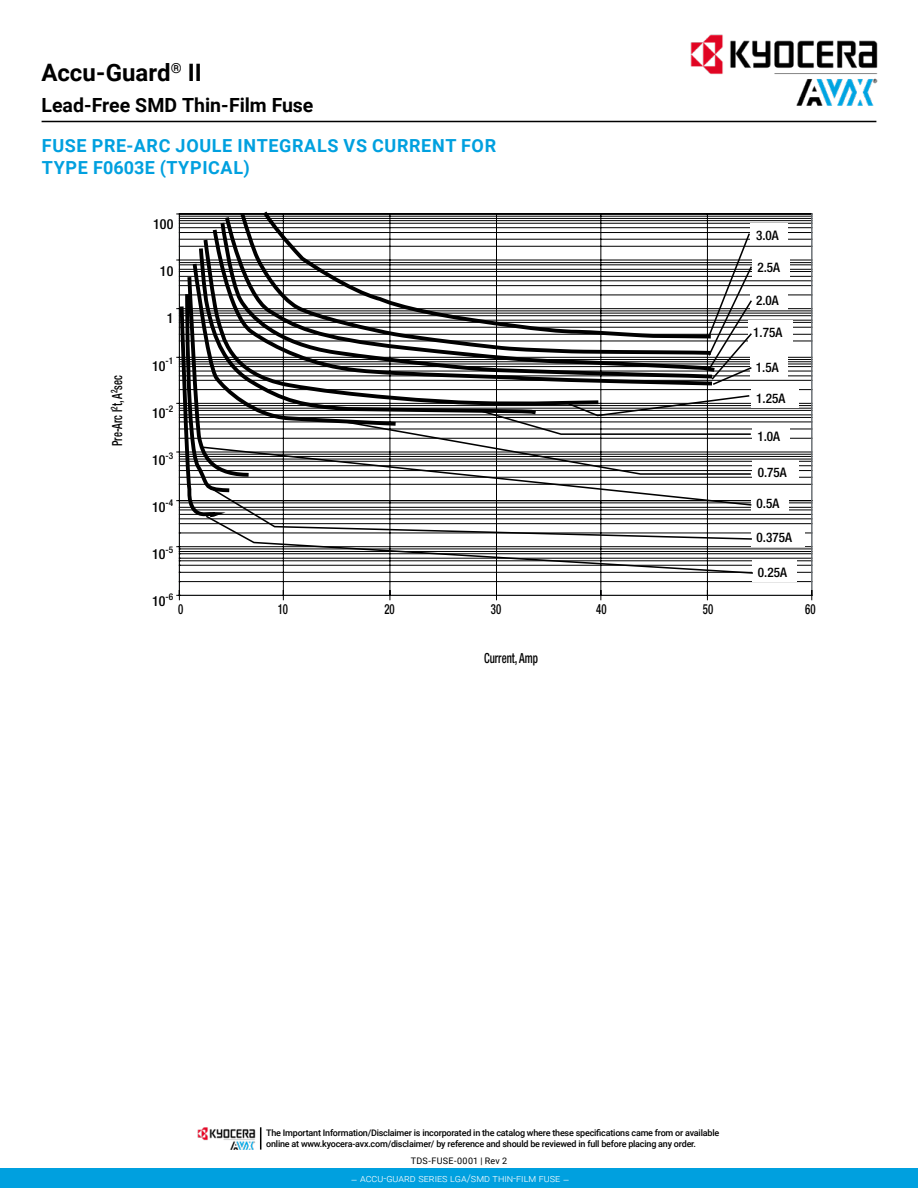
<style>
.page{position:relative;width:918px;height:1188px;background:#fff}
.page>*{position:absolute;margin:0;border:0;box-sizing:border-box;transform-origin:0 0}
.t1{font:700 24px "Roboto";color:#000}
.t2{font:700 19.5px "Roboto";color:#000}
.t3{font:700 18px/21.6px "Roboto";letter-spacing:.035em;color:#00a0df}
.t4{font:500 condensed 13.95px "Helvetica Neue LT Std";color:#000;scale:.78 1}
.t5{font:500 condensed 13.95px "Helvetica Neue LT Std";color:#000}
.t6{font:500 condensed 13.2px "Helvetica Neue LT Std";color:#000}
.t7{font:300 10.5px "Roboto";color:#fff}
.t8{font:500 9px/10.8px "Roboto";letter-spacing:-.025em;color:#000}
.t9{font:9px "Roboto";letter-spacing:.035em;color:#000}
</style>
<div class="page">
<hr style="left:42px;top:121px;width:834px;height:1px;background:#000">
<hr style="left:179px;top:581px;width:633px;height:1px;background:#000">
<hr style="left:179px;top:572px;width:633px;height:1px;background:#000">
<hr style="left:179px;top:565px;width:633px;height:1px;background:#000">
<hr style="left:179px;top:560px;width:633px;height:1px;background:#000">
<hr style="left:179px;top:558px;width:633px;height:1px;background:#000">
<hr style="left:179px;top:553px;width:633px;height:1px;background:#000">
<hr style="left:179px;top:551px;width:633px;height:1px;background:#000">
<hr style="left:179px;top:548px;width:633px;height:1px;background:#000">
<hr style="left:179px;top:533px;width:633px;height:1px;background:#000">
<hr style="left:179px;top:523px;width:633px;height:1px;background:#000">
<hr style="left:179px;top:518px;width:633px;height:1px;background:#000">
<hr style="left:179px;top:514px;width:633px;height:1px;background:#000">
<hr style="left:179px;top:509px;width:633px;height:1px;background:#000">
<hr style="left:179px;top:507px;width:633px;height:1px;background:#000">
<hr style="left:179px;top:502px;width:633px;height:1px;background:#000">
<hr style="left:179px;top:484px;width:633px;height:1px;background:#000">
<hr style="left:179px;top:477px;width:633px;height:1px;background:#000">
<hr style="left:179px;top:470px;width:633px;height:1px;background:#000">
<hr style="left:179px;top:465px;width:633px;height:1px;background:#000">
<hr style="left:179px;top:461px;width:633px;height:1px;background:#000">
<hr style="left:179px;top:459px;width:633px;height:1px;background:#000">
<hr style="left:179px;top:456px;width:633px;height:1px;background:#000">
<hr style="left:179px;top:454px;width:633px;height:1px;background:#000">
<hr style="left:179px;top:438px;width:633px;height:1px;background:#000">
<hr style="left:179px;top:429px;width:633px;height:1px;background:#000">
<hr style="left:179px;top:421px;width:633px;height:1px;background:#000">
<hr style="left:179px;top:417px;width:633px;height:1px;background:#000">
<hr style="left:179px;top:414px;width:633px;height:1px;background:#000">
<hr style="left:179px;top:410px;width:633px;height:1px;background:#000">
<hr style="left:179px;top:408px;width:633px;height:1px;background:#000">
<hr style="left:179px;top:405px;width:633px;height:1px;background:#000">
<hr style="left:179px;top:389px;width:633px;height:1px;background:#000">
<hr style="left:179px;top:380px;width:633px;height:1px;background:#000">
<hr style="left:179px;top:375px;width:633px;height:1px;background:#000">
<hr style="left:179px;top:371px;width:633px;height:1px;background:#000">
<hr style="left:179px;top:366px;width:633px;height:1px;background:#000">
<hr style="left:179px;top:364px;width:633px;height:1px;background:#000">
<hr style="left:179px;top:361px;width:633px;height:1px;background:#000">
<hr style="left:179px;top:359px;width:633px;height:1px;background:#000">
<hr style="left:179px;top:341px;width:633px;height:1px;background:#000">
<hr style="left:179px;top:334px;width:633px;height:1px;background:#000">
<hr style="left:179px;top:327px;width:633px;height:1px;background:#000">
<hr style="left:179px;top:322px;width:633px;height:1px;background:#000">
<hr style="left:179px;top:320px;width:633px;height:1px;background:#000">
<hr style="left:179px;top:315px;width:633px;height:1px;background:#000">
<hr style="left:179px;top:313px;width:633px;height:1px;background:#000">
<hr style="left:179px;top:310px;width:633px;height:1px;background:#000">
<hr style="left:179px;top:294px;width:633px;height:1px;background:#000">
<hr style="left:179px;top:285px;width:633px;height:1px;background:#000">
<hr style="left:179px;top:280px;width:633px;height:1px;background:#000">
<hr style="left:179px;top:276px;width:633px;height:1px;background:#000">
<hr style="left:179px;top:271px;width:633px;height:1px;background:#000">
<hr style="left:179px;top:269px;width:633px;height:1px;background:#000">
<hr style="left:179px;top:264px;width:633px;height:1px;background:#000">
<hr style="left:179px;top:262px;width:633px;height:1px;background:#000">
<hr style="left:179px;top:246px;width:633px;height:1px;background:#000">
<hr style="left:179px;top:239px;width:633px;height:1px;background:#000">
<hr style="left:179px;top:232px;width:633px;height:1px;background:#000">
<hr style="left:179px;top:227px;width:633px;height:1px;background:#000">
<hr style="left:179px;top:223px;width:633px;height:1px;background:#000">
<hr style="left:179px;top:220px;width:633px;height:1px;background:#000">
<hr style="left:179px;top:218px;width:633px;height:1px;background:#000">
<hr style="left:179px;top:216px;width:633px;height:1px;background:#000">
<hr style="left:179px;top:546px;width:633px;height:1px;background:#000">
<hr style="left:179px;top:500px;width:633px;height:1px;background:#000">
<hr style="left:179px;top:452px;width:633px;height:1px;background:#000">
<hr style="left:179px;top:403px;width:633px;height:1px;background:#000">
<hr style="left:179px;top:357px;width:633px;height:1px;background:#000">
<hr style="left:179px;top:308px;width:633px;height:1px;background:#000">
<hr style="left:179px;top:260px;width:633px;height:1px;background:#000">
<hr style="left:283px;top:214px;width:1px;height:381px;background:#000">
<hr style="left:389px;top:214px;width:1px;height:381px;background:#000">
<hr style="left:496px;top:214px;width:1px;height:381px;background:#000">
<hr style="left:600px;top:214px;width:1px;height:381px;background:#000">
<hr style="left:707px;top:214px;width:1px;height:381px;background:#000">
<hr style="left:179px;top:214px;width:633px;height:1px;background:#000">
<hr style="left:811px;top:214px;width:1px;height:381px;background:#889096">
<hr style="left:179px;top:214px;width:1px;height:381px;background:#000">
<svg style="left:177px;top:546px;width:3px;height:20px"></svg>
<hr style="left:179px;top:595px;width:633px;height:1px;background:#000">
<svg style="left:177px;top:591px;width:3px;height:9px"></svg>
<svg style="left:238px;top:211px;width:475px;height:5px"></svg>
<div style="left:751px;top:223px;width:37px;height:22px;background:#fff"></div>
<div style="left:752px;top:255px;width:37px;height:21px;background:#fff"></div>
<div style="left:751px;top:288px;width:37px;height:22px;background:#fff"></div>
<div style="left:748px;top:321px;width:44px;height:21px;background:#fff"></div>
<div style="left:750px;top:355px;width:38px;height:22px;background:#fff"></div>
<div style="left:751px;top:386px;width:47px;height:21px;background:#fff"></div>
<div style="left:752px;top:424px;width:37px;height:21px;background:#fff"></div>
<div style="left:752px;top:461px;width:46px;height:21px;background:#fff"></div>
<div style="left:751px;top:491px;width:38px;height:22px;background:#fff"></div>
<div style="left:751px;top:525px;width:53px;height:21px;background:#fff"></div>
<div style="left:752px;top:560px;width:45px;height:21px;background:#fff"></div>
<svg style="left:201px;top:232px;width:554px;height:343px"></svg>
<svg style="left:178px;top:216px;width:539px;height:315px"></svg>
<img style="left:669px;top:34px;width:209px;height:87px">
<div style="left:0;top:1169px;width:918px;height:19px;background:#00a0df"></div>
<img style="left:198px;top:1127px;width:57px;height:23px">
<svg style="left:260px;top:1127px;width:1px;height:23px"></svg>
<h1 class="t1" style="left:42px;top:55px;width:162px">Accu-Guard<sup>®</sup> II</h1>
<h2 class="t2" style="left:42px;top:92px;width:273px">Lead-Free SMD Thin-Film Fuse</h2>
<h3 class="t3" style="left:42px;top:134px;width:456px">FUSE PRE-ARC JOULE INTEGRALS VS CURRENT FOR<br>TYPE F0603E (TYPICAL)</h3>
<h3 class="t4" style="left:109px;top:446px;width:92px;rotate:-90deg">Pre-Arc I<sup>2</sup>t, A<sup>2</sup>sec</h3>
<h3 class="t5" style="left:153px;top:216px;width:22px">100</h3>
<h3 class="t5" style="left:160px;top:263px;width:15px">10</h3>
<h3 class="t5" style="left:167px;top:310px;width:8px">1</h3>
<h3 class="t5" style="left:152px;top:357px;width:23px">10<sup>-1</sup></h3>
<h3 class="t5" style="left:152px;top:404px;width:23px">10<sup>-2</sup></h3>
<h3 class="t5" style="left:152px;top:452px;width:23px">10<sup>-3</sup></h3>
<h3 class="t5" style="left:152px;top:499px;width:23px">10<sup>-4</sup></h3>
<h3 class="t5" style="left:152px;top:546px;width:23px">10<sup>-5</sup></h3>
<h3 class="t5" style="left:152px;top:593px;width:23px">10<sup>-6</sup></h3>
<h3 class="t6" style="left:756px;top:227px;width:24px">3.0A</h3>
<h3 class="t6" style="left:757px;top:259px;width:24px">2.5A</h3>
<h3 class="t6" style="left:756px;top:293px;width:24px">2.0A</h3>
<h3 class="t6" style="left:753px;top:325px;width:31px">1.75A</h3>
<h3 class="t6" style="left:756px;top:359px;width:24px">1.5A</h3>
<h3 class="t6" style="left:756px;top:390px;width:31px">1.25A</h3>
<h3 class="t6" style="left:757px;top:428px;width:24px">1.0A</h3>
<h3 class="t6" style="left:758px;top:465px;width:31px">0.75A</h3>
<h3 class="t6" style="left:757px;top:496px;width:24px">0.5A</h3>
<h3 class="t6" style="left:757px;top:529px;width:37px">0.375A</h3>
<h3 class="t6" style="left:758px;top:564px;width:31px">0.25A</h3>
<h3 class="t4" style="left:178px;top:601px;width:8px">0</h3>
<h3 class="t4" style="left:278px;top:601px;width:15px">10</h3>
<h3 class="t4" style="left:384px;top:601px;width:15px">20</h3>
<h3 class="t4" style="left:491px;top:601px;width:15px">30</h3>
<h3 class="t4" style="left:596px;top:601px;width:15px">40</h3>
<h3 class="t4" style="left:703px;top:601px;width:15px">50</h3>
<h3 class="t4" style="left:805px;top:601px;width:15px">60</h3>
<h3 class="t4" style="left:484px;top:650px;width:71px">Current, Amp</h3>
<p class="t8" style="left:266px;top:1127px;width:455px">The Important Information/Disclaimer is incorporated in the catalog where these specifications came from or available online at www.kyocera-avx.com/disclaimer/ by reference and should be reviewed in full before placing any order.</p>
<p class="t9" style="left:411px;top:1155px;width:98px">TDS-FUSE-0001 | Rev 2</p>
<p class="t7" style="left:351px;top:1171px;width:220px">– accu-guard series lga/smd thin-film fuse –</p>
</div>
